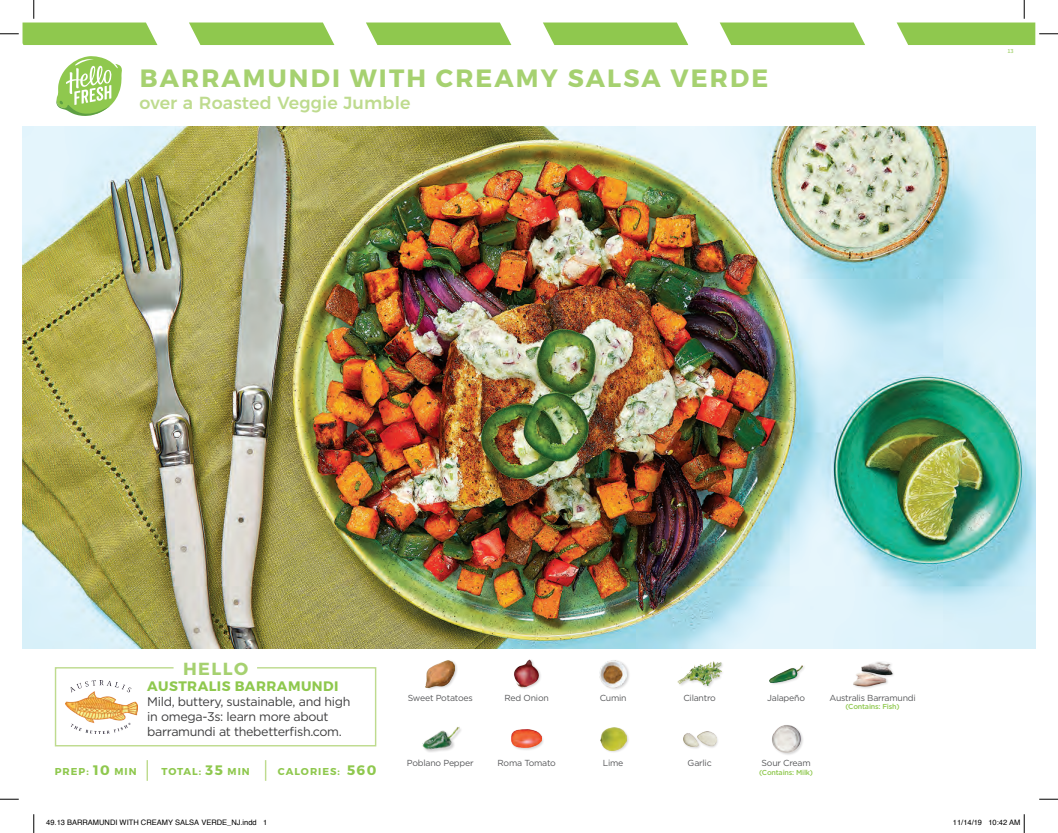
<style>
.page{position:relative;width:1058px;height:833px;background:#fff}
.page>*{position:absolute;margin:0;border:0;box-sizing:border-box;transform-origin:0 0}
.t1{font:700 25px "Montserrat";letter-spacing:.085em;color:#a6d170}
.t2{font:500 17.5px "Montserrat";letter-spacing:.01em;color:#bedb8e}
.t3{font:700 17.5px "Montserrat";letter-spacing:.085em;color:#a6d170}
.t4{font:700 13.75px "Montserrat";letter-spacing:.035em;color:#8fc84e}
.t5{font:12.5px/15px "Gotham";letter-spacing:-.025em;color:#3e3e3f}
.t6{font:700 10px "Montserrat";letter-spacing:.1em;color:#8fc84e}
.t7{font:8.75px "Gotham";letter-spacing:-.025em;color:#57585a}
.t8{font:7.5px "Helvetica";color:#000}
.t9{font:500 7.25px "Gotham";letter-spacing:-.025em;color:#8fc84e}
.t10{font:6.25px "Source Sans Pro";color:#8fc84e}
.s1{font-size:13.75px}
</style>
<div class="page">
<svg style="left:189px;top:23px;width:145px;height:22px;background:#97cc5b"></svg>
<svg style="left:366px;top:23px;width:145px;height:22px;background:#97cc5b"></svg>
<svg style="left:543px;top:23px;width:145px;height:22px;background:#97cc5b"></svg>
<svg style="left:720px;top:23px;width:145px;height:22px;background:#97cc5b"></svg>
<hr style="left:146px;top:760px;width:2px;height:20px;background:#bedb8e">
<svg style="left:265px;top:760px;width:1px;height:20px"></svg>
<svg style="left:54px;top:667px;width:323px;height:80px"></svg>
<svg style="left:56px;top:56px;width:66px;height:60px"></svg>
<img style="left:23px;top:127px;width:1012px;height:521px">
<div style="left:422px;top:726px;width:40px;height:27px;background:#231f20;opacity:.2"></div>
<img style="left:422px;top:726px;width:38px;height:27px">
<div style="left:425px;top:659px;width:33px;height:32px;background:#231f20;opacity:.2"></div>
<img style="left:426px;top:660px;width:29px;height:27px">
<div style="left:599px;top:727px;width:31px;height:26px;background:#231f20;opacity:.2"></div>
<img style="left:600px;top:727px;width:26px;height:23px">
<div style="left:599px;top:659px;width:31px;height:32px;background:#231f20;opacity:.2"></div>
<img style="left:599px;top:660px;width:27px;height:27px">
<div style="left:511px;top:729px;width:34px;height:22px;background:#231f20;opacity:.2"></div>
<img style="left:512px;top:729px;width:29px;height:18px">
<img style="left:514px;top:659px;width:27px;height:30px">
<div style="left:682px;top:730px;width:37px;height:20px;background:#231f20;opacity:.2"></div>
<img style="left:683px;top:731px;width:33px;height:15px">
<div style="left:677px;top:661px;width:48px;height:28px;background:#231f20;opacity:.2"></div>
<img style="left:678px;top:661px;width:43px;height:25px">
<img style="left:772px;top:725px;width:31px;height:30px">
<div style="left:769px;top:664px;width:36px;height:22px;background:#231f20;opacity:.2"></div>
<img style="left:769px;top:665px;width:33px;height:17px">
<div style="left:852px;top:661px;width:43px;height:28px;background:#231f20;opacity:.2"></div>
<img style="left:852px;top:661px;width:41px;height:28px">
<img style="left:65px;top:680px;width:72px;height:53px">
<svg style="left:0;top:798px;width:19px;height:2px"></svg>
<svg style="left:1039px;top:798px;width:19px;height:2px"></svg>
<svg style="left:0;top:0;width:157px;height:45px"></svg>
<svg style="left:33px;top:814px;width:2px;height:19px"></svg>
<svg style="left:896px;top:0;width:162px;height:45px"></svg>
<svg style="left:1023px;top:814px;width:2px;height:19px"></svg>
<h1 class="t1" style="left:140px;top:63px;width:630px">BARRAMUNDI WITH CREAMY SALSA VERDE</h1>
<h2 class="t2" style="left:140px;top:88px;width:272px">over a Roasted Veggie Jumble</h2>
<p class="t10" style="left:1007px;top:47px;width:8px">13</p>
<h2 class="t3" style="left:183px;top:657px;width:67px">HELLO</h2>
<h3 class="t4" style="left:147px;top:677px;width:193px">AUSTRALIS BARRAMUNDI</h3>
<h3 class="t5" style="left:147px;top:694px;width:205px">Mild, buttery, sustainable, and high in omega-3s: learn more about barramundi at thebetterfish.com.</h3>
<p class="t6" style="left:55px;top:765px;width:83px">PREP: <span class="s1">10</span> MIN</p>
<p class="t6" style="left:162px;top:765px;width:90px">TOTAL: <span class="s1">35</span> MIN</p>
<p class="t6" style="left:278px;top:765px;width:100px">CALORIES: <span class="s1">560</span></p>
<p class="t7" style="left:407px;top:693px;width:67px">Sweet Potatoes</p>
<p class="t7" style="left:683px;top:693px;width:34px">Cilantro</p>
<p class="t7" style="left:829px;top:693px;width:88px">Australis Barramundi</p>
<p class="t9" style="left:845px;top:702px;width:56px">(Contains: Fish)</p>
<p class="t7" style="left:504px;top:693px;width:46px">Red Onion</p>
<p class="t7" style="left:599px;top:693px;width:28px">Cumin</p>
<p class="t7" style="left:767px;top:693px;width:39px">Jalapeño</p>
<p class="t7" style="left:407px;top:758px;width:68px">Poblano Pepper</p>
<p class="t7" style="left:603px;top:758px;width:22px">Lime</p>
<p class="t7" style="left:687px;top:758px;width:26px">Garlic</p>
<p class="t7" style="left:761px;top:758px;width:51px">Sour Cream</p>
<p class="t9" style="left:759px;top:767px;width:55px">(Contains: Milk)</p>
<p class="t7" style="left:497px;top:758px;width:60px">Roma Tomato</p>
<p class="t8" style="left:46px;top:817px;width:222px">49.13 BARRAMUNDI WITH CREAMY SALSA VERDE_NJ.indd 1</p>
<p class="t8" style="left:953px;top:817px;width:69px">11/14/19 10:42 AM</p>
</div>
